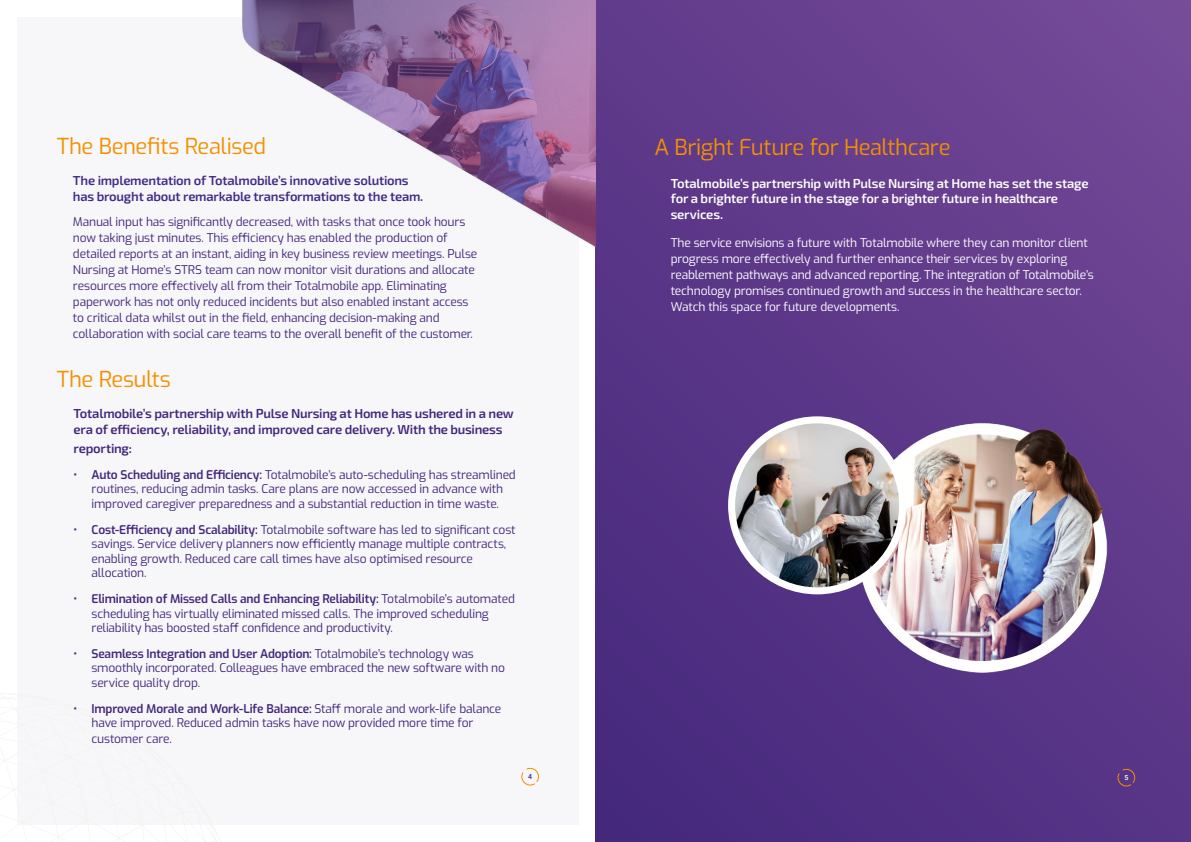
<style>
.page{position:relative;width:1191px;height:842px;background:#fff}
.page>*{position:absolute;margin:0;border:0;box-sizing:border-box;transform-origin:0 0}
.t1{font:22px "Exo";letter-spacing:-.02em;color:#f39000}
.t2{font:600 13px/15.6px "Exo 2";letter-spacing:-.015em;color:#43277c}
.t3{font:600 13px/15.8px "Exo 2";letter-spacing:-.015em;color:#fff}
.t4{font:600 13px/15.6px "Exo 2";letter-spacing:-.015em;color:#422b87}
.t5{font:12px/14.5px "Exo";letter-spacing:-.015em;color:#43277c}
.t6{font:12px/16px "Exo";letter-spacing:-.015em;color:#fff}
.t7{font:500 7px "Roboto";color:#44257d}
.t8{font:500 7px "Roboto";color:#fff}
.s1{font-weight:600}
</style>
<div class="page">
<div style="left:17px;top:17px;width:561px;height:808px;background:#f7f7f9"></div>
<div style="left:595px;top:0;width:596px;height:842px;background:linear-gradient(to bottom,#6c4392,#4c2d80)"></div>
<svg style="left:521px;top:768px;width:18px;height:17px"></svg>
<img style="left:242px;top:0;width:353px;height:247px">
<svg style="left:1117px;top:769px;width:18px;height:17px"></svg>
<img style="left:847px;top:409px;width:277px;height:268px">
<img style="left:731px;top:420px;width:171px;height:171px;border-radius:85px">
<div style="left:728px;top:416px;width:178px;height:178px;border:7px solid #fff;border-radius:50%"></div>
<h1 class="t1" style="left:57px;top:130px;width:211px">The Benefits Realised</h1>
<p class="t4" style="left:73px;top:172px;width:352px">The implementation of Totalmobile’s innovative solutions has brought about remarkable transformations to the team.</p>
<p class="t5" style="left:73px;top:213px;width:406px;line-height:16px">Manual input has significantly decreased, with tasks that once took hours now taking just minutes. This efficiency has enabled the production of detailed reports at an instant, aiding in key business review meetings. Pulse Nursing at Home’s STRS team can now monitor visit durations and allocate resources more effectively all from their Totalmobile app. Eliminating paperwork has not only reduced incidents but also enabled instant access to critical data whilst out in the field, enhancing decision-making and collaboration with social care teams to the overall benefit of the customer.</p>
<h1 class="t1" style="left:57px;top:364px;width:116px">The Results</h1>
<p class="t2" style="left:74px;top:405px;width:442px">Totalmobile’s partnership with Pulse Nursing at Home has ushered in a new era of efficiency, reliability, and improved care delivery. With the business</p>
<p class="t2" style="left:74px;top:440px;width:60px">reporting:</p>
<p class="t5" style="left:74px;top:467px;width:444px;text-align:center"><span class="s1">• Auto Scheduling and Efficiency:</span> Totalmobile’s auto-scheduling has streamlined routines, reducing admin tasks. Care plans are now accessed in advance with improved caregiver preparedness and a substantial reduction in time waste.</p>
<p class="t5" style="left:92px;top:522px;width:426px;text-indent:-18px"><span class="s1">• Cost-Efficiency and Scalability:</span> Totalmobile software has led to significant cost savings. Service delivery planners now efficiently manage multiple contracts, enabling growth. Reduced care call times have also optimised resource allocation.</p>
<p class="t5" style="left:92px;top:591px;width:425px;text-indent:-18px"><span class="s1">• Elimination of Missed Calls and Enhancing Reliability:</span> Totalmobile’s automated scheduling has virtually eliminated missed calls. The improved scheduling reliability has boosted staff confidence and productivity.</p>
<p class="t5" style="left:92px;top:646px;width:415px;text-indent:-18px"><span class="s1">• Seamless Integration and User Adoption:</span> Totalmobile’s technology was smoothly incorporated. Colleagues have embraced the new software with no service quality drop.</p>
<p class="t5" style="left:92px;top:701px;width:411px;text-indent:-18px"><span class="s1">• Improved Morale and Work-Life Balance:</span> Staff morale and work-life balance have improved. Reduced admin tasks have now provided more time for</p>
<p class="t5" style="left:92px;top:731px;width:82px">customer care.</p>
<p class="t7" style="left:528px;top:772px;width:5px">4</p>
<h1 class="t1" style="left:654px;top:132px;width:298px">A Bright Future for Healthcare</h1>
<p class="t3" style="left:670px;top:175px;width:419px">Totalmobile’s partnership with Pulse Nursing at Home has set the stage for a brighter future in the stage for a brighter future in healthcare services.</p>
<p class="t6" style="left:670px;top:234px;width:425px">The service envisions a future with Totalmobile where they can monitor client progress more effectively and further enhance their services by exploring reablement pathways and advanced reporting. The integration of Totalmobile’s technology promises continued growth and success in the healthcare sector.<br>Watch this space for future developments.</p>
<p class="t8" style="left:1124px;top:773px;width:5px">5</p>
</div>
